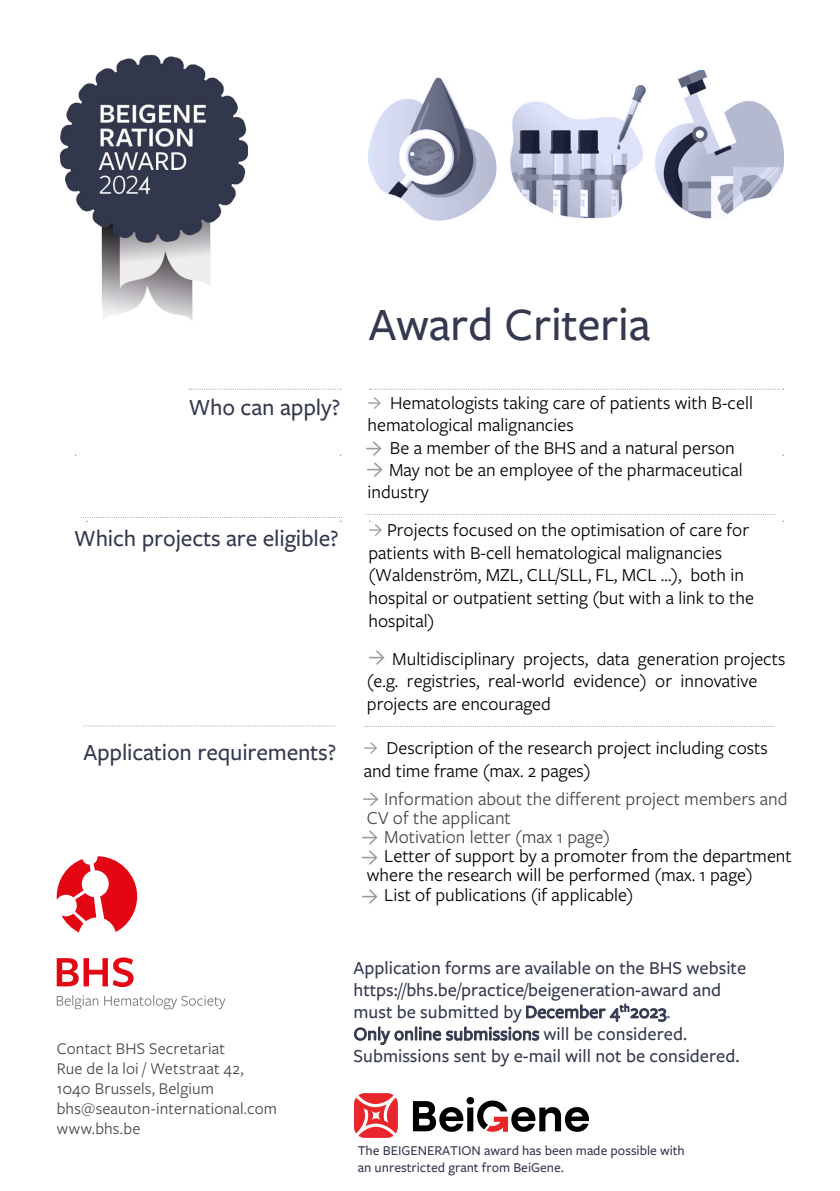
<style>
.page{position:relative;width:840px;height:1191px;background:#fff}
.page>*{position:absolute;margin:0;border:0;box-sizing:border-box;transform-origin:0 0}
.t1{font:500 48px "Freight Sans Pro";letter-spacing:-.005em;color:#34394f}
.t2{font:500 24px "Freight Sans Pro";letter-spacing:-.005em;color:#34394f}
.t3{font:19px/22.6px "Freight Sans Pro";color:#000}
.t4{font:500 19px/22px "Freight Sans Pro";color:#34394f}
.t5{font:19px "Freight Sans Pro";color:#464646}
.t6{font:17px "Freight Sans Pro";letter-spacing:.01em;color:#464646}
.t7{font:500 14px/16.8px "Freight Sans Pro";color:#34394f}
.s1{color:#909597}
.s2{color:#525ca3}
</style>
<div class="page">
<svg style="left:369px;top:389px;width:414px;height:1px"></svg>
<svg style="left:366px;top:514px;width:409px;height:1px"></svg>
<svg style="left:365px;top:726px;width:409px;height:1px"></svg>
<svg style="left:189px;top:389px;width:152px;height:1px"></svg>
<svg style="left:84px;top:725px;width:249px;height:1px"></svg>
<svg style="left:81px;top:517px;width:262px;height:5px"></svg>
<svg style="left:57px;top:856px;width:80px;height:76px"></svg>
<svg style="left:57px;top:957px;width:76px;height:30px"></svg>
<svg style="left:57px;top:995px;width:168px;height:14px"></svg>
<img style="left:369px;top:71px;width:413px;height:150px">
<img style="left:59px;top:54px;width:189px;height:267px">
<img style="left:354px;top:1093px;width:234px;height:44px">
<img style="left:362px;top:889px;width:16px;height:15px">
<img style="left:366px;top:441px;width:16px;height:15px">
<img style="left:367px;top:462px;width:16px;height:15px">
<img style="left:369px;top:650px;width:16px;height:15px">
<img style="left:363px;top:792px;width:16px;height:14px">
<img style="left:362px;top:830px;width:16px;height:15px">
<img style="left:362px;top:850px;width:16px;height:15px">
<p class="t1" style="left:369px;top:292px;width:283px">Award Criteria</p>
<p class="t2" style="left:188px;top:391px;width:153px">Who can apply?</p>
<p class="t2" style="left:74px;top:522px;width:266px">Which projects are eligible?</p>
<p class="t2" style="left:84px;top:736px;width:254px">Application requirements?</p>
<p class="t3" style="left:367px;top:391px;width:387px"><span class="s1">J</span> Hematologists taking care of patients with B-cell</p>
<p class="t3" style="left:367px;top:413px;width:208px">hematological malignancies</p>
<p class="t3" style="left:390px;top:435px;width:346px">Be a member of the BHS and a natural person</p>
<p class="t3" style="left:389px;top:458px;width:355px">May not be an employee of the pharmaceutical</p>
<p class="t3" style="left:367px;top:479px;width:63px">industry</p>
<p class="t3" style="left:368px;top:518px;width:387px"><span class="s1">J</span> Projects focused on the optimisation of care for patients with B-cell hematological malignancies (Waldenström, MZL, CLL/SLL, FL, MCL …), both in hospital or outpatient setting (but with a link to the hospital)</p>
<p class="t3" style="left:367px;top:646px;width:420px;text-indent:25px">Multidisciplinary projects, data generation projects (e.g. registries, real-world evidence) or innovative projects are encouraged</p>
<p class="t3" style="left:363px;top:736px;width:405px"><span class="s1">J</span> Description of the research project including costs and time frame (max. 2 pages)</p>
<p class="t5" style="left:384px;top:786px;width:404px">Information about the different project members and</p>
<p class="t5" style="left:367px;top:805px;width:145px">CV of the applicant</p>
<p class="t5" style="left:384px;top:824px;width:227px">Motivation letter (max 1 page)</p>
<p class="t3" style="left:367px;top:845px;width:426px;line-height:19px;text-indent:17px">Letter of support by a promoter from the department where the research will be performed (max. 1 page)</p>
<p class="t3" style="left:384px;top:882px;width:251px">List of publications (if applicable)</p>
<p class="t6" style="left:57px;top:1037px;width:170px">Contact BHS Secretariat</p>
<p class="t6" style="left:57px;top:1057px;width:188px">Rue de la loi / Wetstraat 42,</p>
<p class="t6" style="left:57px;top:1077px;width:159px">1040 Brussels, Belgium</p>
<p class="t6" style="left:57px;top:1097px;width:222px">bhs@seauton-international.com</p>
<p class="t6" style="left:57px;top:1117px;width:85px">www.bhs.be</p>
<p class="t4" style="left:353px;top:955px;width:394px">Application forms are available on the BHS website https://bhs.be/practice/beigeneration-award and must be submitted by December 4<sup>th</sup> 2023<span class="s2">.<br></span>Only online submissions will be considered.<br>Submissions sent by e-mail will not be considered.</p>
<p class="t7" style="left:357px;top:1141px;width:328px">The BEIGENERATION award has been made possible with an unrestricted grant from BeiGene.</p>
</div>
